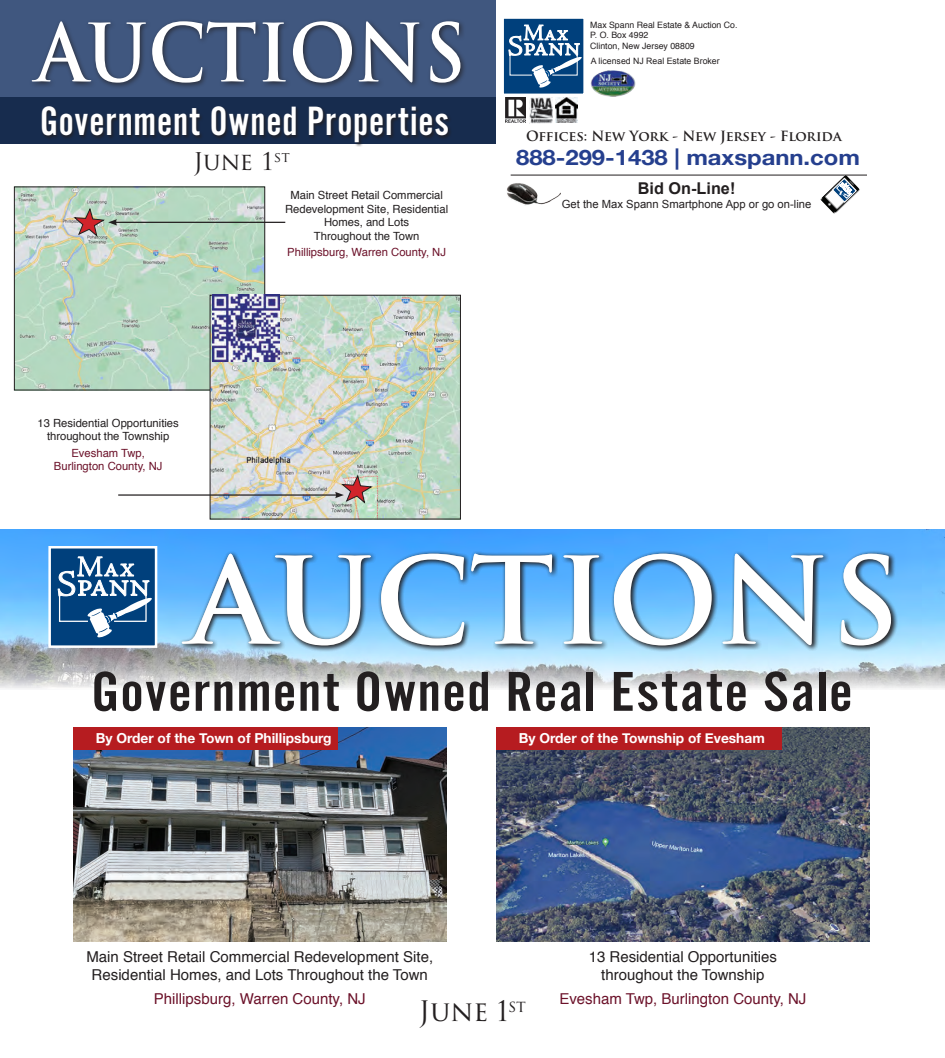
<style>
.page{position:relative;width:945px;height:1058px;background:#fff}
.page>*{position:absolute;margin:0;border:0;box-sizing:border-box;transform-origin:0 0}
.t1{font:58.12px "Alternate Got No 2 D";letter-spacing:.02em;color:#231f20;scale:1.19 1}
.t2{font:42.5px "Alternate Got No 2 D";letter-spacing:.02em;color:#fff;scale:1.05 1}
.t3{font:27.5px "Trajan Pro 3";color:#231f20}
.t4{font:23.75px "Trajan Pro";color:#231f20}
.t5{font:700 21.25px "Helvetica Neue";color:#253f8e;scale:1.12 1}
.t6{font:700 16.25px "Arial";color:#231f20}
.t7{font:15px/18px "Helvetica";color:#231f20;text-align:center}
.t8{font:15px "Helvetica";color:#6c122a}
.t9{font:700 13.75px "Helvetica Neue";color:#fff}
.t10{font:700 13.75px "Trajan Pro";letter-spacing:-.02em;color:#231f20}
.t11{font:11.25px/13.5px "Helvetica";color:#231f20;text-align:center}
.t12{font:11.25px/13.5px "Helvetica";color:#6c122a;text-align:center}
.t13{font:11.25px "Arial";color:#231f20}
.t14{font:8.75px "Helvetica";color:#231f20}
.t15{font:8.75px "Arial";color:#231f20}
</style>
<div class="page">
<img style="left:0;top:529px;width:945px;height:160px">
<div style="left:503px;top:18px;width:82px;height:77px;background:#00407c"></div>
<svg style="left:508px;top:24px;width:74px;height:64px"></svg>
<div style="left:501px;top:16px;width:85px;height:80px;border:2px solid #fff"></div>
<hr style="left:511px;top:175px;width:356px;height:1px;background:#231f20">
<img style="left:507px;top:183px;width:53px;height:23px">
<img style="left:820px;top:174px;width:40px;height:40px">
<svg style="left:832px;top:178px;width:24px;height:24px"></svg>
<img style="left:530px;top:98px;width:23px;height:25px">
<img style="left:555px;top:98px;width:23px;height:24px">
<img style="left:506px;top:98px;width:20px;height:24px">
<img style="left:591px;top:70px;width:45px;height:26px">
<img style="left:16px;top:189px;width:247px;height:199px">
<div style="left:14px;top:187px;width:251px;height:203px;border:1px solid #231f20"></div>
<img style="left:212px;top:297px;width:247px;height:220px">
<div style="left:210px;top:295px;width:251px;height:224px;border:1px solid #231f20"></div>
<div style="left:0;top:0;width:496px;height:104px;background:#40577f"></div>
<div style="left:0;top:97px;width:496px;height:46px;background:#172c4e"></div>
<img style="left:73px;top:727px;width:374px;height:214px">
<img style="left:496px;top:727px;width:374px;height:214px">
<div style="left:73px;top:727px;width:265px;height:22px;background:#b61c20"></div>
<div style="left:496px;top:727px;width:286px;height:22px;background:#b61c20"></div>
<div style="left:50px;top:547px;width:106px;height:99px;background:#00407c"></div>
<svg style="left:58px;top:556px;width:94px;height:82px"></svg>
<div style="left:48px;top:546px;width:109px;height:102px;border:2px solid #fff"></div>
<div style="left:41px;top:106px;width:411px;height:41px;background:#231f20;opacity:.75"></div>
<div style="left:29px;top:18px;width:438px;height:72px;background:#231f20;opacity:.75"></div>
<svg style="left:32px;top:21px;width:428px;height:62px"></svg>
<img style="left:213px;top:295px;width:66px;height:66px">
<div style="left:179px;top:550px;width:719px;height:102px;background:#231f20;opacity:.8"></div>
<svg style="left:182px;top:553px;width:709px;height:92px"></svg>
<hr style="left:115px;top:222px;width:170px;height:1px;background:#231f20">
<svg style="left:73px;top:208px;width:44px;height:29px"></svg>
<hr style="left:118px;top:494px;width:219px;height:1px;background:#231f20">
<svg style="left:335px;top:475px;width:38px;height:29px"></svg>
<p class="t2" style="left:40px;top:99px;width:391px">Government Owned Properties</p>
<p class="t4" style="left:193px;top:146px;width:98px">JUNE 1<sup>ST</sup></p>
<p class="t11" style="left:38px;top:416px;width:143px">13 Residential Opportunities throughout the Township</p>
<p class="t12" style="left:54px;top:446px;width:110px">Evesham Twp,<br>Burlington County, NJ</p>
<p class="t11" style="left:285px;top:189px;width:165px">Main Street Retail Commercial<br>Redevelopment Site, Residential<br>Homes, and Lots<br>Throughout the Town</p>
<p class="t12" style="left:287px;top:246px;width:160px">Phillipsburg, Warren County, NJ</p>
<p class="t14" style="left:590px;top:18px;width:149px">Max Spann Real Estate &amp; Auction Co.</p>
<p class="t14" style="left:590px;top:29px;width:60px">P. O. Box 4992</p>
<p class="t14" style="left:590px;top:39px;width:106px">Clinton, New Jersey 08809</p>
<p class="t15" style="left:591px;top:55px;width:130px">A licensed NJ Real Estate Broker</p>
<p class="t10" style="left:526px;top:127px;width:317px">Offices: New York - New Jersey - Florida</p>
<p class="t5" style="left:516px;top:141px;width:308px">888-299-1438 | maxspann.com</p>
<p class="t6" style="left:638px;top:178px;width:99px">Bid On-Line!</p>
<p class="t13" style="left:562px;top:196px;width:251px">Get the Max Spann Smartphone App or go on-line</p>
<p class="t1" style="left:91px;top:661px;width:641px">Government Owned Real Estate Sale</p>
<p class="t9" style="left:96px;top:727px;width:237px">By Order of the Town of Phillipsburg</p>
<p class="t9" style="left:519px;top:727px;width:247px">By Order of the Township of Evesham</p>
<p class="t7" style="left:86px;top:947px;width:348px">Main Street Retail Commercial Redevelopment Site,<br>Residential Homes, and Lots Throughout the Town</p>
<p class="t8" style="left:154px;top:987px;width:213px">Phillipsburg, Warren County, NJ</p>
<p class="t3" style="left:419px;top:992px;width:109px">JUNE 1<sup>ST</sup></p>
<p class="t7" style="left:589px;top:947px;width:190px">13 Residential Opportunities throughout the Township</p>
<p class="t8" style="left:559px;top:987px;width:249px">Evesham Twp, Burlington County, NJ</p>
</div>
